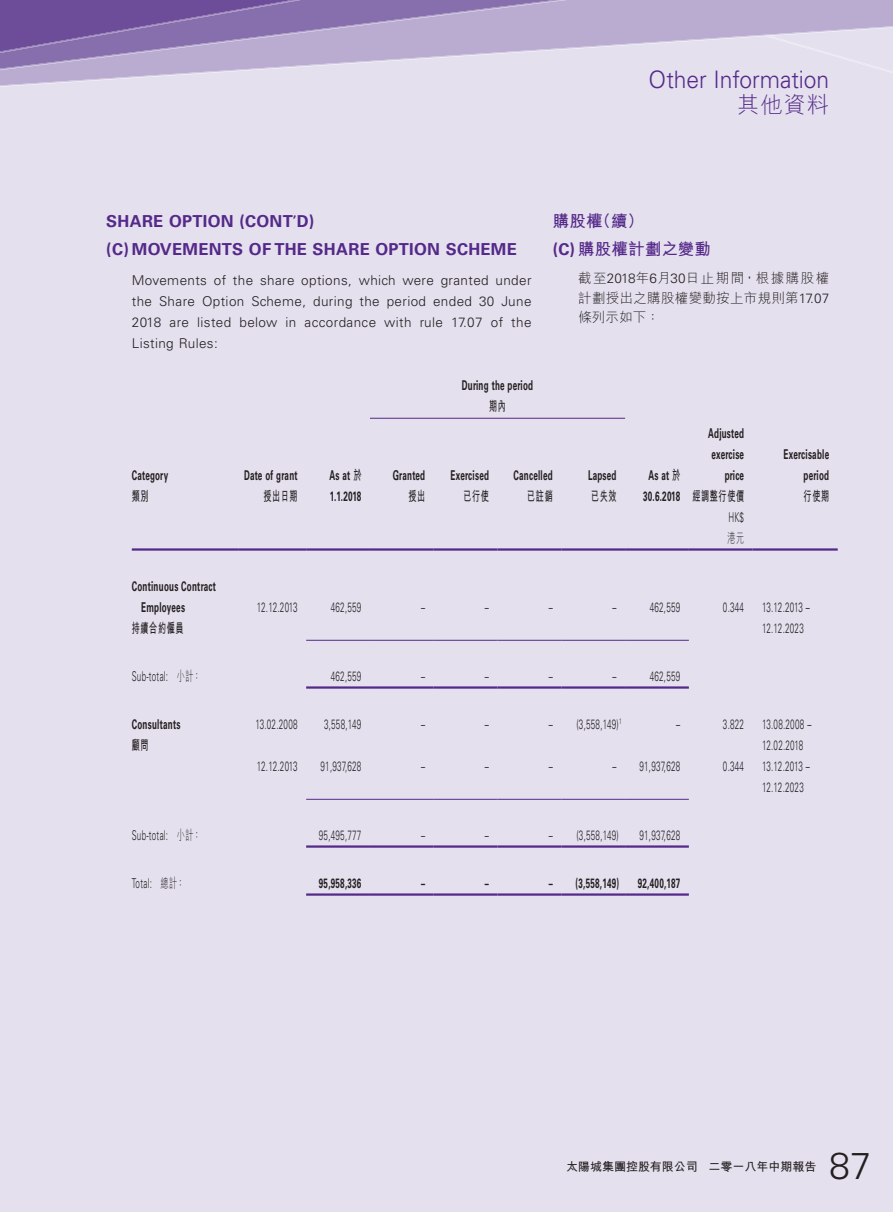
<style>
.page{position:relative;width:893px;height:1212px;background:#e5e0ee}
.page>*{position:absolute;margin:0;border:0;box-sizing:border-box;transform-origin:0 0}
.t1{font:300 37.5px "Univers LT Std";color:#231f20}
.t2{font:300 24px "Univers LT Std";color:#542989;scale:.95 1}
.t3{font:22.5px "M Hei HK Light E Ten B5 H";color:#542989}
.t4{font:700 16.5px/28px "Univers LT Std";letter-spacing:.02em;color:#542989}
.t5{font:16.5px/28px "M Hei HK Bold E Ten B5 H";letter-spacing:.005em;color:#542989}
.t6{font:300 13.5px/21px "Univers LT Std";letter-spacing:.03em;color:#231f20;scale:.6 1}
.t7{font:700 13.5px/21px "Univers LT Std";letter-spacing:.03em;color:#231f20;text-align:right;scale:.6 1}
.t8{font:300 13.5px/21px "Univers LT Std";letter-spacing:.03em;color:#231f20;text-align:justify}
.t9{font:13.5px/19.5px "M Hei HK Light E Ten B5 H";letter-spacing:.02em;color:#231f20;text-align:justify}
.t10{font:300 13.5px/21px "Univers LT Std";letter-spacing:-.02em;color:#231f20;scale:.6 1}
.t11{font:13.5px "M Hei HK Bold E Ten B5 H";letter-spacing:.08em;color:#231f20;scale:.6 1}
.t12{font:13.5px "M Hei HK Light E Ten B5 H";letter-spacing:.02em;color:#231f20;scale:.6 1}
.t13{font:12px "M Hei HK Bold E Ten B5 H";color:#231f20}
.s1{font-family:"Lithos Pro"}
.s2{font-family:"Univers LT Std";font-weight:700}
.s3{font-family:"Univers LT Std";font-weight:300}
.s4{font-family:"M Hei HK Bold E Ten B5 H";font-weight:400}
.s5{font-family:"M Hei HK Light E Ten B5 H";font-weight:400}
</style>
<div class="page">
<svg style="left:0;top:0;width:893px;height:87px"></svg>
<svg style="left:0;top:0;width:421px;height:53px;background:#8b73af"></svg>
<hr style="left:370px;top:418px;width:255px;height:1px;background:#542989">
<hr style="left:132px;top:548px;width:106px;height:3px;background:#542989">
<hr style="left:238px;top:548px;width:68px;height:3px;background:#542989">
<hr style="left:306px;top:548px;width:64px;height:3px;background:#542989">
<hr style="left:370px;top:548px;width:64px;height:3px;background:#542989">
<hr style="left:434px;top:548px;width:63px;height:3px;background:#542989">
<hr style="left:497px;top:548px;width:64px;height:3px;background:#542989">
<hr style="left:561px;top:548px;width:64px;height:3px;background:#542989">
<hr style="left:625px;top:548px;width:64px;height:3px;background:#542989">
<hr style="left:689px;top:548px;width:64px;height:3px;background:#542989">
<hr style="left:753px;top:548px;width:85px;height:3px;background:#542989">
<hr style="left:306px;top:640px;width:64px;height:1px;background:#542989">
<hr style="left:370px;top:640px;width:64px;height:1px;background:#542989">
<hr style="left:434px;top:640px;width:63px;height:1px;background:#542989">
<hr style="left:497px;top:640px;width:64px;height:1px;background:#542989">
<hr style="left:561px;top:640px;width:64px;height:1px;background:#542989">
<hr style="left:625px;top:640px;width:64px;height:1px;background:#542989">
<hr style="left:306px;top:686px;width:64px;height:3px;background:#542989">
<hr style="left:370px;top:686px;width:64px;height:3px;background:#542989">
<hr style="left:434px;top:686px;width:63px;height:3px;background:#542989">
<hr style="left:497px;top:686px;width:64px;height:3px;background:#542989">
<hr style="left:561px;top:686px;width:64px;height:3px;background:#542989">
<hr style="left:625px;top:686px;width:64px;height:3px;background:#542989">
<hr style="left:306px;top:799px;width:64px;height:1px;background:#542989">
<hr style="left:370px;top:799px;width:64px;height:1px;background:#542989">
<hr style="left:434px;top:799px;width:63px;height:1px;background:#542989">
<hr style="left:497px;top:799px;width:64px;height:1px;background:#542989">
<hr style="left:561px;top:799px;width:64px;height:1px;background:#542989">
<hr style="left:625px;top:799px;width:64px;height:1px;background:#542989">
<hr style="left:306px;top:845px;width:64px;height:3px;background:#542989">
<hr style="left:370px;top:845px;width:64px;height:3px;background:#542989">
<hr style="left:434px;top:845px;width:63px;height:3px;background:#542989">
<hr style="left:497px;top:845px;width:64px;height:3px;background:#542989">
<hr style="left:561px;top:845px;width:64px;height:3px;background:#542989">
<hr style="left:625px;top:845px;width:64px;height:3px;background:#542989">
<hr style="left:306px;top:893px;width:64px;height:3px;background:#542989">
<hr style="left:370px;top:893px;width:64px;height:3px;background:#542989">
<hr style="left:434px;top:893px;width:63px;height:3px;background:#542989">
<hr style="left:497px;top:893px;width:64px;height:3px;background:#542989">
<hr style="left:561px;top:893px;width:64px;height:3px;background:#542989">
<hr style="left:625px;top:893px;width:64px;height:3px;background:#542989">
<h2 class="t2" style="left:649px;top:70px;width:192px">Other Information</h2>
<h3 class="t3" style="left:737px;top:97px;width:93px">其他資料</h3>
<p class="t4" style="left:106px;top:209px;width:412px">SHARE OPTION (CONT<span class="s1">’</span>D)<br>(C) MOVEMENTS OF THE SHARE OPTION SCHEME</p>
<p class="t8" style="left:132px;top:270px;width:401px">Movements of the share options, which were granted under the Share Option Scheme, during the period ended 30 June 2018 are listed below in accordance with rule 17.07 of the Listing Rules:</p>
<p class="t7" style="left:462px;top:375px;width:120px">During the period</p>
<p class="t11" style="left:489px;top:401px;width:30px">期內</p>
<p class="t5" style="left:553px;top:209px;width:160px">購股權（續）<br><span class="s2">(C)</span> 購股權計劃之變動</p>
<p class="t9" style="left:578px;top:270px;width:252px">截至<span class="s3">2018</span>年<span class="s3">6</span>月<span class="s3">30</span>日止期間，根據購股權計劃授出之購股權變動按上市規則第<span class="s3">17.07</span>條列示如下：</p>
<p class="t7" style="left:132px;top:465px;width:62px">Category</p>
<p class="t7" style="left:244px;top:465px;width:91px">Date of grant</p>
<p class="t7" style="left:329px;top:465px;width:55px">As at <span class="s4">於</span></p>
<p class="t7" style="left:393px;top:465px;width:56px">Granted</p>
<p class="t7" style="left:451px;top:465px;width:65px">Exercised</p>
<p class="t7" style="left:514px;top:465px;width:67px">Cancelled</p>
<p class="t7" style="left:588px;top:465px;width:49px">Lapsed</p>
<p class="t7" style="left:648px;top:465px;width:55px">As at <span class="s4">於</span></p>
<p class="t7" style="left:708px;top:423px;width:61px">Adjusted exercise price</p>
<p class="t7" style="left:784px;top:444px;width:77px">Exercisable period</p>
<p class="t11" style="left:132px;top:491px;width:30px">類別</p>
<p class="t11" style="left:263px;top:491px;width:59px">授出日期</p>
<p class="t7" style="left:330px;top:486px;width:54px">1.1.2018</p>
<p class="t11" style="left:408px;top:491px;width:30px">授出</p>
<p class="t11" style="left:463px;top:491px;width:44px">已行使</p>
<p class="t11" style="left:527px;top:491px;width:44px">已註銷</p>
<p class="t11" style="left:591px;top:491px;width:44px">已失效</p>
<p class="t7" style="left:643px;top:486px;width:170px">30.6.2018 <span class="s4">經調整行使價</span></p>
<p class="t11" style="left:804px;top:491px;width:44px">行使期</p>
<p class="t6" style="left:728px;top:507px;width:28px">HK$</p>
<p class="t12" style="left:727px;top:533px;width:30px">港元</p>
<p class="t7" style="left:141px;top:576px;width:126px;text-align:left;text-indent:-9px">Continuous Contract<br>Employees</p>
<p class="t11" style="left:132px;top:623px;width:88px">持續合約僱員</p>
<p class="t6" style="left:257px;top:597px;width:69px">12.12.2013</p>
<p class="t6" style="left:331px;top:597px;width:53px">462,559</p>
<p class="t6" style="left:421px;top:597px;width:8px">–</p>
<p class="t6" style="left:485px;top:597px;width:8px">–</p>
<p class="t6" style="left:549px;top:597px;width:8px">–</p>
<p class="t6" style="left:612px;top:597px;width:8px">–</p>
<p class="t6" style="left:650px;top:597px;width:53px">462,559</p>
<p class="t6" style="left:723px;top:597px;width:37px">0.344</p>
<p class="t10" style="left:762px;top:597px;width:81px">13.12.2013 –<br>12.12.2023</p>
<p class="t6" style="left:132px;top:666px;width:117px">Sub-total: <span class="s5">小計：</span></p>
<p class="t6" style="left:331px;top:666px;width:53px">462,559</p>
<p class="t6" style="left:421px;top:666px;width:8px">–</p>
<p class="t6" style="left:485px;top:666px;width:8px">–</p>
<p class="t6" style="left:549px;top:666px;width:8px">–</p>
<p class="t6" style="left:612px;top:666px;width:8px">–</p>
<p class="t6" style="left:650px;top:666px;width:53px">462,559</p>
<p class="t7" style="left:132px;top:714px;width:83px">Consultants</p>
<p class="t11" style="left:132px;top:740px;width:30px">顧問</p>
<p class="t6" style="left:255px;top:714px;width:72px">13.02.2008</p>
<p class="t6" style="left:324px;top:714px;width:64px">3,558,149</p>
<p class="t6" style="left:421px;top:714px;width:8px">–</p>
<p class="t6" style="left:485px;top:714px;width:8px">–</p>
<p class="t6" style="left:549px;top:714px;width:123px">– (3,558,149)<sup>1</sup></p>
<p class="t6" style="left:676px;top:714px;width:8px">–</p>
<p class="t6" style="left:723px;top:714px;width:37px">3.822</p>
<p class="t6" style="left:762px;top:714px;width:84px">13.08.2008 –<br>12.02.2018</p>
<p class="t6" style="left:257px;top:756px;width:69px">12.12.2013</p>
<p class="t6" style="left:321px;top:756px;width:70px">91,937,628</p>
<p class="t6" style="left:421px;top:756px;width:8px">–</p>
<p class="t6" style="left:485px;top:756px;width:8px">–</p>
<p class="t6" style="left:549px;top:756px;width:8px">–</p>
<p class="t6" style="left:612px;top:756px;width:115px">– 91,937,628</p>
<p class="t6" style="left:723px;top:756px;width:37px">0.344</p>
<p class="t10" style="left:762px;top:756px;width:81px">13.12.2013 –<br>12.12.2023</p>
<p class="t6" style="left:132px;top:825px;width:117px">Sub-total: <span class="s5">小計：</span></p>
<p class="t6" style="left:319px;top:825px;width:72px">95,495,777</p>
<p class="t6" style="left:421px;top:825px;width:8px">–</p>
<p class="t6" style="left:485px;top:825px;width:8px">–</p>
<p class="t6" style="left:549px;top:825px;width:118px">– (3,558,149)</p>
<p class="t6" style="left:639px;top:825px;width:70px">91,937,628</p>
<p class="t6" style="left:132px;top:873px;width:90px">Total: <span class="s5">總計：</span></p>
<p class="t7" style="left:319px;top:873px;width:72px">95,958,336</p>
<p class="t7" style="left:421px;top:873px;width:8px">–</p>
<p class="t7" style="left:485px;top:873px;width:8px">–</p>
<p class="t7" style="left:549px;top:873px;width:119px">– (3,558,149)</p>
<p class="t7" style="left:638px;top:873px;width:72px">92,400,187</p>
<p class="t13" style="left:566px;top:1162px;width:252px">太陽城集團控股有限公司 二零一八年中期報告</p>
<h1 class="t1" style="left:829px;top:1151px;width:43px">87</h1>
</div>
